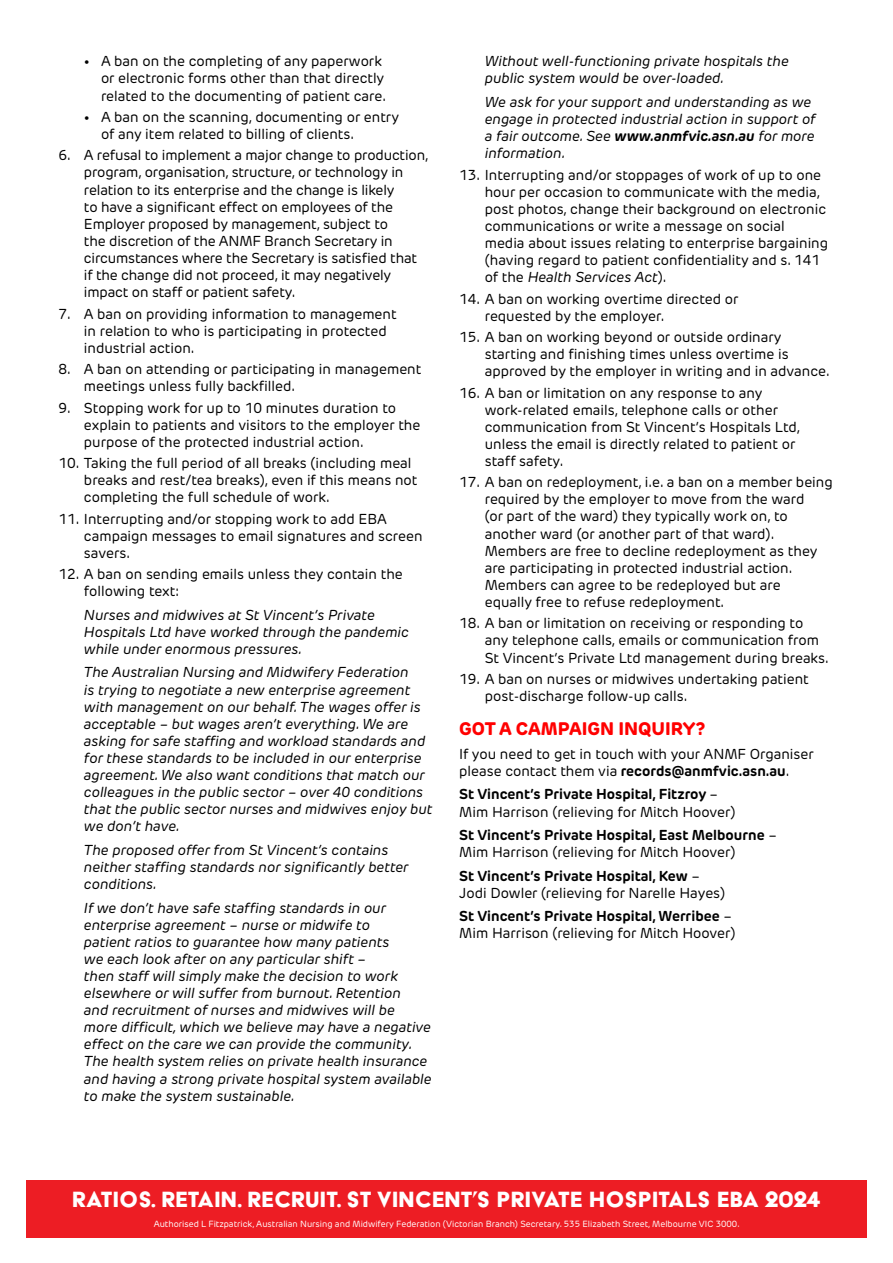
<style>
.page{position:relative;width:893px;height:1263px;background:#fff}
.page>*{position:absolute;margin:0;border:0;box-sizing:border-box;transform-origin:0 0}
.t1{font:25.5px "Acier BAT Text Solid";letter-spacing:.01em;color:#fff}
.t2{font:800 18px "New Rubrik Edge";color:#f00}
.t3{font:14.25px/17.1px "New Rubrik Edge";color:#000}
.t4{font:italic 14.25px/17.1px "New Rubrik Edge";color:#000}
.t5{font:700 14.25px/17.1px "New Rubrik Edge";color:#000}
.t6{font:8.85px "New Rubrik Edge";color:#fff}
.s1{font-weight:700}
.s2{font-style:italic}
.s3{font-weight:400}
</style>
<div class="page">
<div style="left:26px;top:1180px;width:841px;height:57px;background:#ed1d24"></div>
<p class="t3" style="left:101px;top:53px;width:286px;text-indent:-17px">• A ban on the completing of any paperwork or electronic forms other than that directly related to the documenting of patient care.</p>
<p class="t3" style="left:101px;top:108px;width:300px;text-indent:-17px">• A ban on the scanning, documenting or entry of any item related to billing of clients.</p>
<p class="t3" style="left:84px;top:147px;width:346px;text-indent:-26px">6. A refusal to implement a major change to production, program, organisation, structure, or technology in relation to its enterprise and the change is likely<br>to have a significant effect on employees of the Employer proposed by management, subject to<br>the discretion of the ANMF Branch Secretary in circumstances where the Secretary is satisfied that if the change did not proceed, it may negatively impact on staff or patient safety.</p>
<p class="t3" style="left:84px;top:305px;width:314px;text-indent:-26px">7. A ban on providing information to management in relation to who is participating in protected industrial action.</p>
<p class="t3" style="left:84px;top:360px;width:339px;text-indent:-26px">8. A ban on attending or participating in management meetings unless fully backfilled.</p>
<p class="t3" style="left:84px;top:399px;width:338px;text-indent:-26px">9. Stopping work for up to 10 minutes duration to explain to patients and visitors to the employer the purpose of the protected industrial action.</p>
<p class="t3" style="left:84px;top:454px;width:335px;text-indent:-26px">10. Taking the full period of all breaks (including meal breaks and rest/tea breaks), even if this means not completing the full schedule of work.</p>
<p class="t3" style="left:84px;top:510px;width:340px;text-indent:-26px">11. Interrupting and/or stopping work to add EBA campaign messages to email signatures and screen savers.</p>
<p class="t3" style="left:84px;top:566px;width:320px;text-indent:-26px">12. A ban on sending emails unless they contain the following text:</p>
<p class="t4" style="left:84px;top:606px;width:326px">Nurses and midwives at St Vincent’s Private<br>Hospitals Ltd have worked through the pandemic while under enormous pressures.</p>
<p class="t4" style="left:84px;top:664px;width:350px">The Australian Nursing and Midwifery Federation<br>is trying to negotiate a new enterprise agreement with management on our behalf. The wages offer is acceptable – but wages aren’t everything. We are asking for safe staffing and workload standards and for these standards to be included in our enterprise agreement. We also want conditions that match our colleagues in the public sector – over 40 conditions that the public sector nurses and midwives enjoy but we don’t have.</p>
<p class="t4" style="left:84px;top:841px;width:326px">The proposed offer from St Vincent’s contains neither staffing standards nor significantly better conditions.</p>
<p class="t4" style="left:84px;top:899px;width:349px">If we don’t have safe staffing standards in our enterprise agreement – nurse or midwife to<br>patient ratios to guarantee how many patients<br>we each look after on any particular shift –<br>then staff will simply make the decision to work elsewhere or will suffer from burnout. Retention<br>and recruitment of nurses and midwives will be more difficult, which we believe may have a negative effect on the care we can provide the community.<br>The health system relies on private health insurance and having a strong private hospital system available to make the system sustainable.</p>
<p class="t4" style="left:485px;top:53px;width:306px">Without well-functioning private hospitals the public system would be over-loaded.</p>
<p class="t4" style="left:485px;top:93px;width:332px">We ask for your support and understanding as we engage in protected industrial action in support of a fair outcome. See <span class="s1">www.anmfvic.asn.au</span> for more information.</p>
<p class="t3" style="left:485px;top:166px;width:345px;text-indent:-26px">13. Interrupting and/or stoppages of work of up to one hour per occasion to communicate with the media, post photos, change their background on electronic communications or write a message on social media about issues relating to enterprise bargaining (having regard to patient confidentiality and s. 141 of the <span class="s2">Health Services Act</span>).</p>
<p class="t3" style="left:485px;top:290px;width:255px;text-indent:-26px">14. A ban on working overtime directed or requested by the employer.</p>
<p class="t3" style="left:485px;top:328px;width:346px;text-indent:-26px">15. A ban on working beyond or outside ordinary starting and finishing times unless overtime is approved by the employer in writing and in advance.</p>
<p class="t3" style="left:485px;top:384px;width:317px;text-indent:-26px">16. A ban or limitation on any response to any work-related emails, telephone calls or other communication from St Vincent’s Hospitals Ltd, unless the email is directly related to patient or staff safety.</p>
<p class="t3" style="left:485px;top:474px;width:349px;text-indent:-26px">17. A ban on redeployment, i.e. a ban on a member being required by the employer to move from the ward<br>(or part of the ward) they typically work on, to another ward (or another part of that ward).<br>Members are free to decline redeployment as they are participating in protected industrial action.<br>Members can agree to be redeployed but are<br>equally free to refuse redeployment.</p>
<p class="t3" style="left:485px;top:615px;width:345px;text-indent:-26px">18. A ban or limitation on receiving or responding to any telephone calls, emails or communication from<br>St Vincent’s Private Ltd management during breaks.</p>
<p class="t3" style="left:485px;top:670px;width:326px;text-indent:-26px">19. A ban on nurses or midwives undertaking patient post-discharge follow-up calls.</p>
<p class="t2" style="left:459px;top:717px;width:247px">GOT A CAMPAIGN INQUIRY?</p>
<p class="t3" style="left:459px;top:745px;width:356px">If you need to get in touch with your ANMF Organiser please contact them via <span class="s1">records@anmfvic.asn.au</span>.</p>
<p class="t3" style="left:459px;top:786px;width:278px"><span class="s1">St Vincent’s Private Hospital, Fitzroy</span> –<br>Mim Harrison (relieving for Mitch Hoover)</p>
<p class="t5" style="left:459px;top:826px;width:319px">St Vincent’s Private Hospital, East Melbourne <span class="s3">–<br>Mim Harrison (relieving for Mitch Hoover)</span></p>
<p class="t3" style="left:459px;top:867px;width:267px"><span class="s1">St Vincent’s Private Hospital, Kew</span> –<br>Jodi Dowler (relieving for Narelle Hayes)</p>
<p class="t3" style="left:459px;top:908px;width:278px"><span class="s1">St Vincent’s Private Hospital, Werribee</span> –<br>Mim Harrison (relieving for Mitch Hoover)</p>
<h1 class="t1" style="left:72px;top:1186px;width:750px">RATIOS. RETAIN. RECRUIT. ST VINCENT’S PRIVATE HOSPITALS EBA 2024</h1>
<p class="t6" style="left:154px;top:1218px;width:587px">Authorised L Fitzpatrick, Australian Nursing and Midwifery Federation (Victorian Branch) Secretary. 535 Elizabeth Street, Melbourne VIC 3000.</p>
</div>
